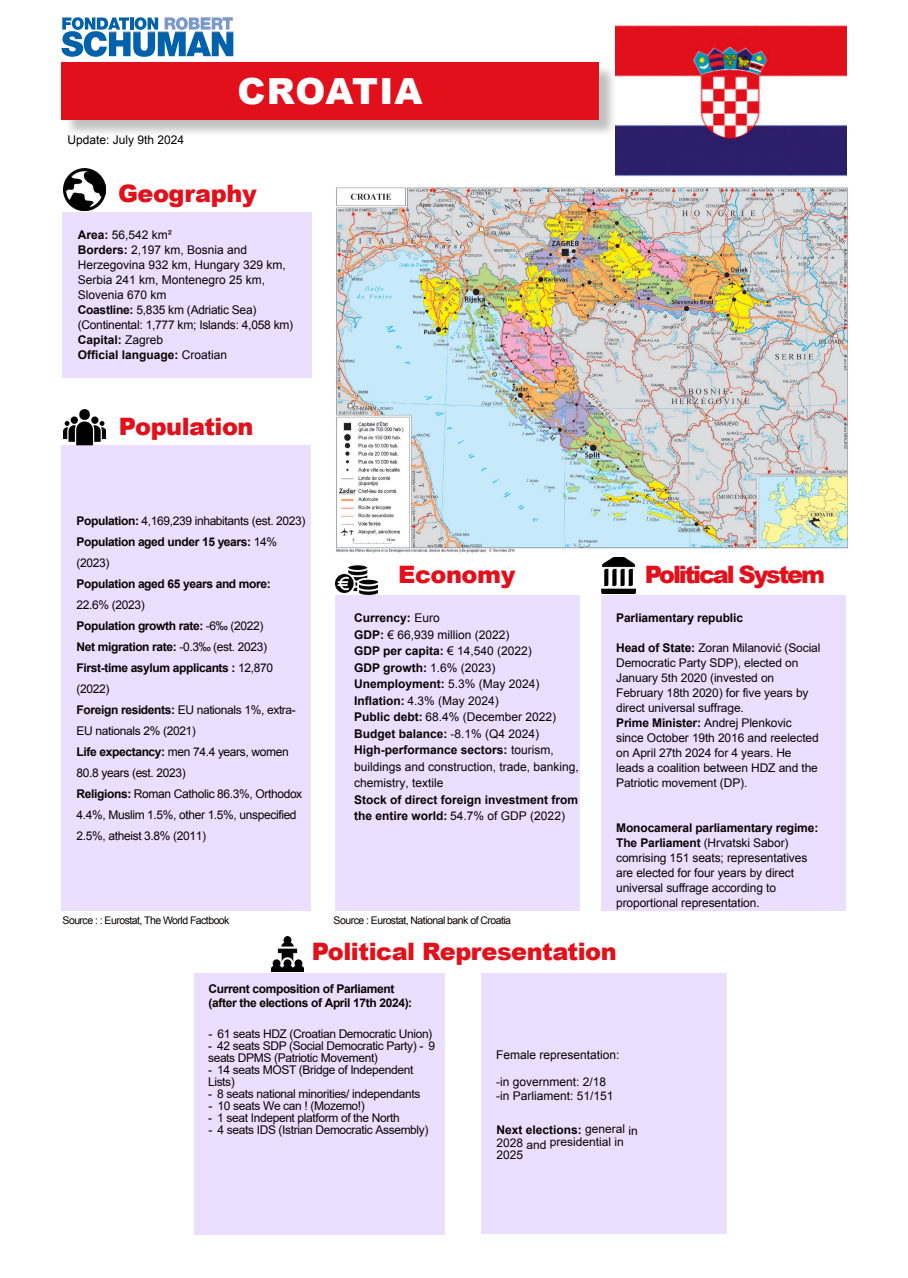
<style>
.page{position:relative;width:908px;height:1278px;background:#fff}
.page>*{position:absolute;margin:0;border:0;box-sizing:border-box;transform-origin:0 0}
.t1{font:900 36px "Arial";letter-spacing:.025em;color:#fff}
.t2{font:900 24px "Arial";letter-spacing:-.02em;color:#e2101b}
.t3{font:900 24px "Arial";letter-spacing:-.09em;color:#e2101b}
.t4{font:12px/15px "Arial";letter-spacing:-.01em;color:#0c0100}
.t5{font:12px/21px "Arial";letter-spacing:-.03em;color:#0c0100}
.t6{font:700 12px/16.5px "Arial";color:#0c0100}
.t7{font:12px/12px "Arial";letter-spacing:-.03em;color:#0c0100}
.t8{font:700 12px/13.5px "Arial";letter-spacing:-.03em;color:#0c0100}
.t9{font:12px "Arial";color:#000}
.t10{font:10.5px "Arial";letter-spacing:-.05em;color:#0c0100}
.s1{font-style:inherit}
.s2{font-weight:700}
.s3{font-weight:400}
</style>
<div class="page">
<img style="left:271px;top:936px;width:32px;height:35px">
<div style="left:194px;top:973px;width:251px;height:261px;background:#eadfff"></div>
<div style="left:481px;top:973px;width:246px;height:261px;background:#eadfff"></div>
<svg style="left:62px;top:17px;width:171px;height:40px"></svg>
<div style="left:601px;top:595px;width:245px;height:315px;background:#eadfff"></div>
<img style="left:601px;top:557px;width:35px;height:37px">
<div style="left:335px;top:595px;width:245px;height:315px;background:#eadfff"></div>
<img style="left:335px;top:565px;width:43px;height:30px">
<div style="left:62px;top:445px;width:249px;height:466px;background:#eadfff"></div>
<img style="left:63px;top:409px;width:43px;height:37px">
<div style="left:63px;top:212px;width:249px;height:166px;background:#eadfff"></div>
<img style="left:63px;top:168px;width:43px;height:43px">
<img style="left:336px;top:187px;width:512px;height:366px">
<img style="left:615px;top:25px;width:231px;height:152px">
<div style="left:64px;top:64px;width:553px;height:74px;background:#000;opacity:.25"></div>
<div style="left:62px;top:62px;width:537px;height:57px;background:#e2101b"></div>
<p class="t9" style="left:67px;top:131px;width:118px">Update: July 9<span class="s1">th 2024</span></p>
<h1 class="t1" style="left:238px;top:65px;width:187px">CROATIA</h1>
<h2 class="t2" style="left:118px;top:176px;width:140px">Geography</h2>
<p class="t4" style="left:78px;top:227px;width:217px"><span class="s2">Area:</span> 56,542 km²<br><span class="s2">Borders:</span> 2,197 km, Bosnia and<br>Herzegovina 932 km, Hungary 329 km,<br>Serbia 241 km, Montenegro 25 km,<br>Slovenia 670 km<br><span class="s2">Coastline:</span> 5,835 km (Adriatic Sea) (Continental: 1,777 km; Islands: 4,058 km)<br><span class="s2">Capital:</span> Zagreb<br><span class="s2">Official language:</span> Croatian</p>
<h2 class="t2" style="left:119px;top:409px;width:136px">Population</h2>
<p class="t5" style="left:77px;top:510px;width:230px"><span class="s2">Population:</span> 4,169,239 inhabitants (est. 2023)<br><span class="s2">Population aged under 15 years:</span> 14% (2023)</p>
<p class="t8" style="left:77px;top:577px;width:196px">Population aged 65 years and more:</p>
<p class="t5" style="left:77px;top:594px;width:227px">22.6% (2023)<br><span class="s2">Population growth rate:</span> -6‰ (2022)<br><span class="s2">Net migration rate:</span> -0.3‰ (est. 2023)<br><span class="s2">First-time asylum applicants :</span> 12,870 (2022)<br><span class="s2">Foreign residents:</span> <span class="s1">EU nationals 1</span>%<span class="s1">, extra-<br>EU nationals</span> 2% (202<span class="s1">1</span>)<br><span class="s2">Life expectancy:</span> men 74.4 years, women<br>80.8 years (est. 2023)<br><span class="s2">Religions:</span> Roman Catholic 86.3%, Orthodox<br>4.4%, Muslim 1.5%, other 1.5%, unspecified<br>2.5%, atheist 3.8% (2011)</p>
<h2 class="t2" style="left:398px;top:557px;width:119px">Economy</h2>
<p class="t6" style="left:354px;top:610px;width:226px">Currency: <span class="s3">Euro<br></span>GDP: <span class="s3">€ 66,939 million (2022)<br></span>GDP per capita: <span class="s3">€ 14,540 (2022)<br></span>GDP growth: <span class="s3">1.6% (2023)<br></span>Unemployment: <span class="s3">5.</span><span class="s3">3</span><span class="s3">% (Ma</span><span class="s3">y</span> <span class="s3">2024)<br></span>Inflation: <span class="s3">4.</span><span class="s3">3</span><span class="s3">% (</span><span class="s3">May</span> <span class="s3">2024)<br></span>Public debt: <span class="s3">68.4% (December 2022)<br></span>Budget balance: <span class="s3">-8.1% (Q4 2024)<br></span>High-performance sectors: <span class="s3">tourism, buildings and construction, trade, banking, chemistry, textile</span></p>
<p class="t6" style="left:354px;top:791px;width:226px">Stock of direct foreign investment from the entire world: <span class="s3">54.7% of GDP (2022)</span></p>
<p class="t10" style="left:63px;top:913px;width:168px">Source : : Eurostat, The World Factbook</p>
<p class="t10" style="left:334px;top:913px;width:179px">Source : Eurostat, National bank of Croatia</p>
<h2 class="t3" style="left:645px;top:557px;width:182px">Political System</h2>
<p class="t6" style="left:616px;top:610px;width:128px">Parliamentary republic</p>
<p class="t4" style="left:616px;top:640px;width:206px"><span class="s2">Head of State:</span> Zoran Milanović (Social Democratic Party SDP), elected on January 5th 2020 (invested on February 18th 2020) for five years by direct universal suffrage.<br><span class="s2">Prime Minister:</span> Andrej Plenkovic since October 19th 2016 <span class="s1">and reelected on April 27th 2024 for 4 years. He leads a coalition between HDZ and the Patriotic movement (DP).</span></p>
<p class="t4" style="left:616px;top:820px;width:204px"><span class="s2">Monocameral parliamentary regime:<br>The Parliament</span> (Hrvatski Sabor) comrising 151 seats; representatives are elected for four years by direct universal suffrage according to proportional representation.</p>
<h2 class="t2" style="left:312px;top:934px;width:307px">Political Representation</h2>
<p class="t8" style="left:209px;top:982px;width:205px">Current composition of Parliament (after the elections of <span class="s1">April 17th 2024</span>):</p>
<p class="t7" style="left:208px;top:1027px;width:225px">- 6<span class="s1">1</span> seats HDZ (Croatian Democratic Union)</p>
<p class="t7" style="left:208px;top:1039px;width:229px">- <span class="s1">42</span> seats SDP (Social Democratic Party) - <span class="s1">9 </span>seats DPMS (Patriotic Movement)</p>
<p class="t7" style="left:208px;top:1063px;width:207px">- <span class="s1">14</span> seats MOST (Bridge of Independent<br>Lists)</p>
<p class="t7" style="left:208px;top:1087px;width:214px">- <span class="s1">8</span> seats national minorities/ independants</p>
<p class="t7" style="left:208px;top:1099px;width:158px">- <span class="s1">10</span> seats We can ! (Mozemo!)</p>
<p class="t5" style="left:208px;top:1107px;width:193px"><span class="s1">-</span> 1 seat Indepent platform of the North</p>
<p class="t7" style="left:208px;top:1123px;width:222px">- <span class="s1">4</span> seats IDS (Istrian Democratic Assembly)</p>
<p class="t4" style="left:496px;top:1047px;width:125px">Female representation:</p>
<p class="t4" style="left:496px;top:1075px;width:119px;line-height:13.5px">-in government: <span class="s1">2/</span>1<span class="s1">8 </span>-in Parliament: <span class="s1">5</span>1/151</p>
<p class="t4" style="left:496px;top:1124px;width:143px;line-height:12px"><span class="s2">Next elections:</span> general <span class="s1">in<br>2028</span> and presidential in</p>
<p class="t4" style="left:496px;top:1147px;width:28px">202<span class="s1">5</span></p>
</div>
